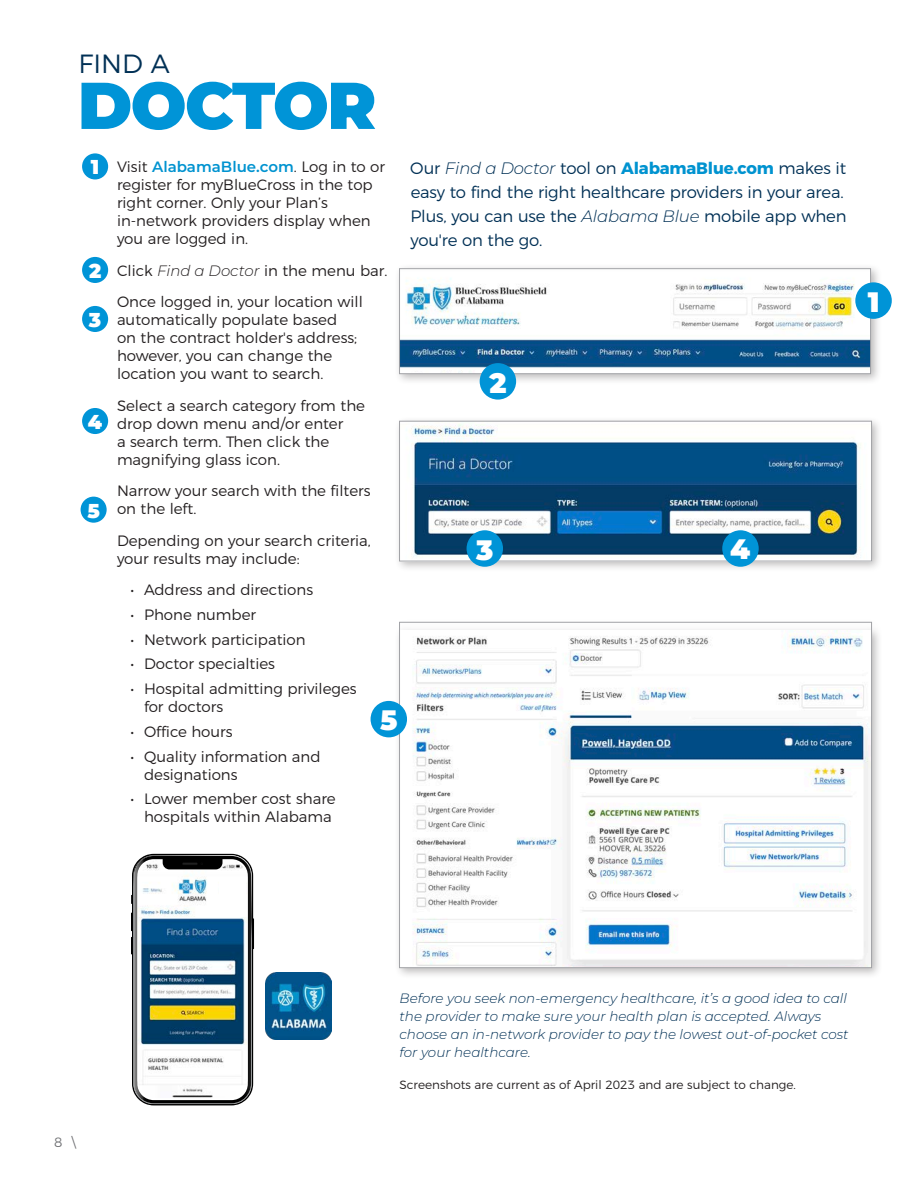
<style>
.page{position:relative;width:918px;height:1188px;background:#fff}
.page>*{position:absolute;margin:0;border:0;box-sizing:border-box;transform-origin:0 0}
.t1{font:900 66px "Montserrat";letter-spacing:-.025em;color:#0094d7}
.t2{font:900 28.05px "Montserrat";color:#fff}
.t3{font:300 26.4px "Montserrat";color:#003055}
.t4{font:900 20.1px "Montserrat";color:#fff}
.t5{font:300 16.5px/24px "Montserrat";letter-spacing:-.01em;color:#003055}
.t6{font:300 15px/18px "Montserrat";color:#231f20}
.t7{font:italic 300 13.5px/18px "Montserrat";color:#003055}
.t8{font:300 13.5px "Montserrat";color:#6c6d70}
.t9{font:300 12px "Montserrat";color:#231f20}
.s1{font-weight:600;color:#0093d0}
.s2{font-style:italic}
.s3{font-weight:700;color:#0093d0}
</style>
<div class="page">
<hr style="left:252px;top:918px;width:2px;height:31px;background:#000">
<div style="left:82px;top:153px;width:26px;height:26px;background:#0094d7;border-radius:50%"></div>
<div style="left:82px;top:257px;width:26px;height:26px;background:#0094d7;border-radius:50%"></div>
<div style="left:82px;top:408px;width:26px;height:26px;background:#0094d7;border-radius:50%"></div>
<div style="left:394px;top:263px;width:488px;height:123px;background:#231f20;opacity:.3"></div>
<img style="left:401px;top:270px;width:468px;height:102px">
<div style="left:399px;top:268px;width:472px;height:106px;border:1px solid #a0a1a5"></div>
<div style="left:394px;top:416px;width:489px;height:157px;background:#231f20;opacity:.3"></div>
<img style="left:401px;top:423px;width:469px;height:136px">
<div style="left:399px;top:421px;width:473px;height:140px;border:1px solid #a0a1a5"></div>
<div style="left:394px;top:617px;width:489px;height:362px;background:#231f20;opacity:.3"></div>
<img style="left:401px;top:631px;width:469px;height:335px">
<div style="left:855px;top:282px;width:37px;height:37px;background:#0094d7;border-radius:50%"></div>
<div style="left:480px;top:363px;width:36px;height:37px;background:#0094d7;border-radius:50%"></div>
<div style="left:371px;top:701px;width:36px;height:36px;background:#0094d7;border-radius:50%"></div>
<div style="left:82px;top:306px;width:26px;height:26px;background:#0094d7;border-radius:50%"></div>
<div style="left:467px;top:530px;width:36px;height:37px;background:#0094d7;border-radius:50%"></div>
<div style="left:81px;top:497px;width:26px;height:26px;background:#0094d7;border-radius:50%"></div>
<div style="left:722px;top:530px;width:37px;height:37px;background:#0094d7;border-radius:50%"></div>
<img style="left:265px;top:973px;width:67px;height:66px">
<svg style="left:131px;top:854px;width:122px;height:251px"></svg>
<h1 class="t3" style="left:79px;top:43px;width:93px">FIND A</h1>
<h1 class="t1" style="left:78px;top:62px;width:300px">DOCTOR</h1>
<p class="t4" style="left:91px;top:154px;width:10px">1</p>
<p class="t4" style="left:89px;top:257px;width:14px">2</p>
<p class="t4" style="left:89px;top:306px;width:14px">3</p>
<p class="t4" style="left:88px;top:409px;width:16px">4</p>
<p class="t4" style="left:87px;top:497px;width:14px">5</p>
<p class="t6" style="left:117px;top:157px;width:270px">Visit <span class="s1">AlabamaBlue.com</span>. Log in to or register for myBlueCross in the top right corner. Only your Plan’s in-network providers display when you are logged in.</p>
<p class="t6" style="left:117px;top:260px;width:272px">Click <span class="s2">Find a Doctor</span> in the menu bar.</p>
<p class="t6" style="left:117px;top:292px;width:247px">Once logged in, your location will automatically populate based<br>on the contract holder's address; however, you can change the location you want to search.</p>
<p class="t6" style="left:117px;top:395px;width:250px">Select a search category from the drop down menu and/or enter<br>a search term. Then click the magnifying glass icon.</p>
<p class="t6" style="left:117px;top:481px;width:255px">Narrow your search with the filters on the left.</p>
<p class="t6" style="left:117px;top:530px;width:255px">Depending on your search criteria, your results may include:</p>
<p class="t6" style="left:130px;top:580px;width:184px">• Address and directions</p>
<p class="t6" style="left:130px;top:604px;width:127px">• Phone number</p>
<p class="t6" style="left:130px;top:629px;width:177px">• Network participation</p>
<p class="t6" style="left:130px;top:654px;width:146px">• Doctor specialties</p>
<p class="t6" style="left:144px;top:679px;width:214px;text-indent:-14px">• Hospital admitting privileges for doctors</p>
<p class="t6" style="left:130px;top:721px;width:104px">• Office hours</p>
<p class="t6" style="left:144px;top:746px;width:178px;text-indent:-14px">• Quality information and designations</p>
<p class="t6" style="left:130px;top:789px;width:207px;text-align:right">• Lower member cost share hospitals within Alabama</p>
<p class="t2" style="left:380px;top:702px;width:19px">5</p>
<p class="t5" style="left:410px;top:154px;width:438px">Our <span class="s2">Find a Doctor</span> tool on <span class="s3">AlabamaBlue.com</span> makes it easy to find the right healthcare providers in your area.<br>Plus, you can use the <span class="s2">Alabama Blue</span> mobile app when you're on the go.</p>
<p class="t2" style="left:489px;top:364px;width:19px">2</p>
<p class="t2" style="left:476px;top:531px;width:19px">3</p>
<p class="t2" style="left:730px;top:530px;width:22px">4</p>
<p class="t2" style="left:868px;top:283px;width:13px">1</p>
<p class="t8" style="left:54px;top:1132px;width:24px">8 \</p>
<p class="t7" style="left:400px;top:988px;width:451px">Before you seek non-emergency healthcare, it’s a good idea to call the provider to make sure your health plan is accepted. Always choose an in-network provider to pay the lowest out-of-pocket cost for your healthcare.</p>
<p class="t9" style="left:400px;top:1075px;width:398px">Screenshots are current as of April 2023 and are subject to change.</p>
</div>
